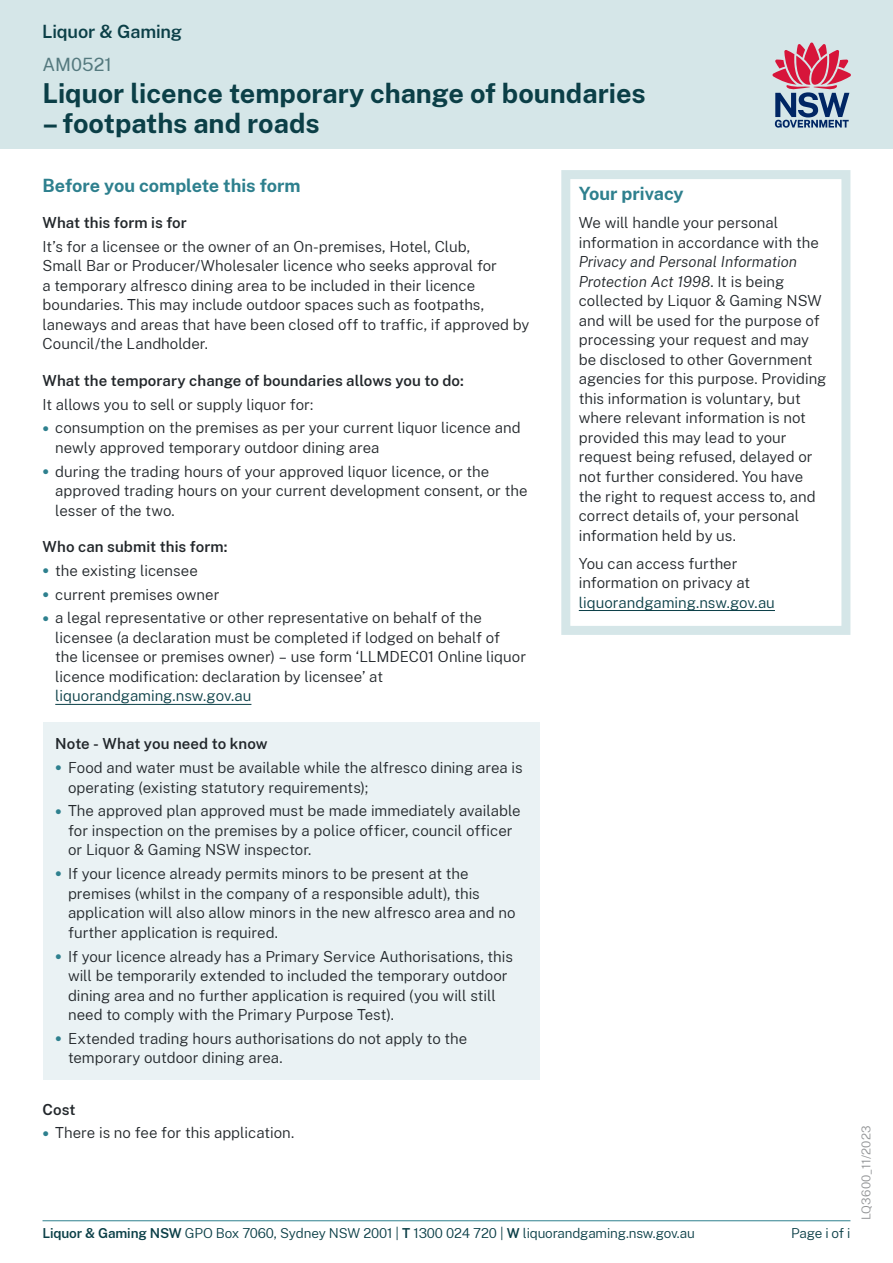
<style>
.page{position:relative;width:893px;height:1263px;background:#fff}
.page>*{position:absolute;margin:0;border:0;box-sizing:border-box;transform-origin:0 0}
.t1{font:700 27px "Public Sans";color:#0b3f47}
.t2{font:700 18px "Public Sans";color:#2e808e}
.t3{font:600 18px "Public Sans";letter-spacing:-.005em;color:#0b3f47}
.t4{font:18px "Public Sans";color:#54797e}
.t5{font:300 15px/19.5px "Public Sans";color:#22272b}
.t6{font:600 15px "Public Sans";letter-spacing:.005em;color:#22272b}
.t7{font:300 15px "Public Sans";color:#0b3f47}
.t8{font:300 13.5px "Public Sans";letter-spacing:-.01em;color:#0b3f47}
.t9{font:300 12px "Public Sans";letter-spacing:.02em;color:#919395}
.s1{font-weight:700;font-size:19.5px;color:#2e808e}
.s2{font-style:italic}
.s3{font-weight:600}
</style>
<div class="page">
<hr style="left:43px;top:1220px;width:807px;height:1px;background:#2e808e">
<div style="left:0;top:0;width:893px;height:149px;background:#d5e6e8"></div>
<svg style="left:772px;top:43px;width:79px;height:85px"></svg>
<hr style="left:55px;top:704px;width:196px;height:1px;background:#0b3f47">
<div style="left:43px;top:722px;width:496px;height:358px;background:#eaf2f4"></div>
<hr style="left:579px;top:610px;width:196px;height:1px;background:#0b3f47">
<div style="left:561px;top:170px;width:289px;height:465px;border:9px solid #d5e6e8"></div>
<p class="t3" style="left:42px;top:19px;width:141px">Liquor &amp; Gaming</p>
<p class="t4" style="left:43px;top:52px;width:71px">AM0521</p>
<h1 class="t1" style="left:43px;top:74px;width:605px">Liquor licence temporary change of boundaries</h1>
<h1 class="t1" style="left:43px;top:104px;width:279px">– footpaths and roads</h1>
<p class="t2" style="left:43px;top:172px;width:260px">Before you complete this form</p>
<p class="t6" style="left:43px;top:212px;width:146px">What this form is for</p>
<p class="t5" style="left:43px;top:236px;width:488px">It’s for a licensee or the owner of an On-premises, Hotel, Club,<br>Small Bar or Producer/Wholesaler licence who seeks approval for<br>a temporary alfresco dining area to be included in their licence boundaries. This may include outdoor spaces such as footpaths, laneways and areas that have been closed off to traffic, if approved by Council/the Landholder.</p>
<p class="t6" style="left:43px;top:370px;width:423px">What the temporary change of boundaries allows you to do:</p>
<p class="t5" style="left:43px;top:394px;width:272px">It allows you to sell or supply liquor for:</p>
<p class="t5" style="left:55px;top:417px;width:467px;text-indent:-13px"><span class="s1">•</span> consumption on the premises as per your current liquor licence and newly approved temporary outdoor dining area</p>
<p class="t5" style="left:55px;top:461px;width:474px;text-indent:-13px"><span class="s1">•</span> during the trading hours of your approved liquor licence, or the approved trading hours on your current development consent, or the lesser of the two.</p>
<p class="t6" style="left:43px;top:536px;width:187px">Who can submit this form:</p>
<p class="t5" style="left:43px;top:560px;width:157px"><span class="s1">•</span> the existing licensee</p>
<p class="t5" style="left:43px;top:584px;width:178px"><span class="s1">•</span> current premises owner</p>
<p class="t5" style="left:55px;top:607px;width:472px;text-indent:-13px"><span class="s1">•</span> a legal representative or other representative on behalf of the licensee (a declaration must be completed if lodged on behalf of the licensee or premises owner) – use form ‘LLMDEC01 Online liquor licence modification: declaration by licensee’ at</p>
<p class="t7" style="left:55px;top:686px;width:198px">liquorandgaming.nsw.gov.au</p>
<p class="t6" style="left:55px;top:733px;width:214px">Note - What you need to know</p>
<p class="t5" style="left:68px;top:757px;width:456px;text-indent:-13px"><span class="s1">•</span> Food and water must be available while the alfresco dining area is operating (existing statutory requirements);</p>
<p class="t5" style="left:68px;top:801px;width:454px;text-indent:-13px"><span class="s1">•</span> The approved plan approved must be made immediately available for inspection on the premises by a police officer, council officer or Liquor &amp; Gaming NSW inspector.</p>
<p class="t5" style="left:68px;top:863px;width:449px;text-indent:-13px"><span class="s1">•</span> If your licence already permits minors to be present at the premises (whilst in the company of a responsible adult), this application will also allow minors in the new alfresco area and no further application is required.</p>
<p class="t5" style="left:68px;top:946px;width:446px;text-indent:-13px"><span class="s1">•</span> If your licence already has a Primary Service Authorisations, this will be temporarily extended to included the temporary outdoor dining area and no further application is required (you will still need to comply with the Primary Purpose Test).</p>
<p class="t5" style="left:68px;top:1028px;width:401px;text-indent:-13px"><span class="s1">•</span> Extended trading hours authorisations do not apply to the temporary outdoor dining area.</p>
<p class="t6" style="left:43px;top:1098px;width:35px">Cost</p>
<p class="t5" style="left:43px;top:1122px;width:253px"><span class="s1">•</span> There is no fee for this application.</p>
<p class="t2" style="left:579px;top:181px;width:106px">Your privacy</p>
<p class="t5" style="left:579px;top:213px;width:242px">We will handle your personal information in accordance with the</p>
<p class="t5" style="left:579px;top:252px;width:249px"><span class="s2">Privacy and Personal Information<br>Protection Act 1998</span>. It is being collected by Liquor &amp; Gaming NSW and will be used for the purpose of processing your request and may be disclosed to other Government agencies for this purpose. Providing this information is voluntary, but where relevant information is not provided this may lead to your request being refused, delayed or not further considered. You have the right to request access to, and correct details of, your personal information held by us.</p>
<p class="t5" style="left:579px;top:553px;width:173px">You can access further information on privacy at</p>
<p class="t7" style="left:579px;top:592px;width:198px">liquorandgaming.nsw.gov.au</p>
<p class="t8" style="left:43px;top:1223px;width:654px"><span class="s3">Liquor &amp; Gaming NSW</span> GPO Box 7060, Sydney NSW 2001 | <span class="s3">T</span> 1300 024 720 | <span class="s3">W</span> liquorandgaming.nsw.gov.au</p>
<p class="t8" style="left:791px;top:1223px;width:61px">Page i of i</p>
<p class="t9" style="left:858px;top:1220px;width:96px;rotate:-90deg">LQ3600_11/2023</p>
</div>
